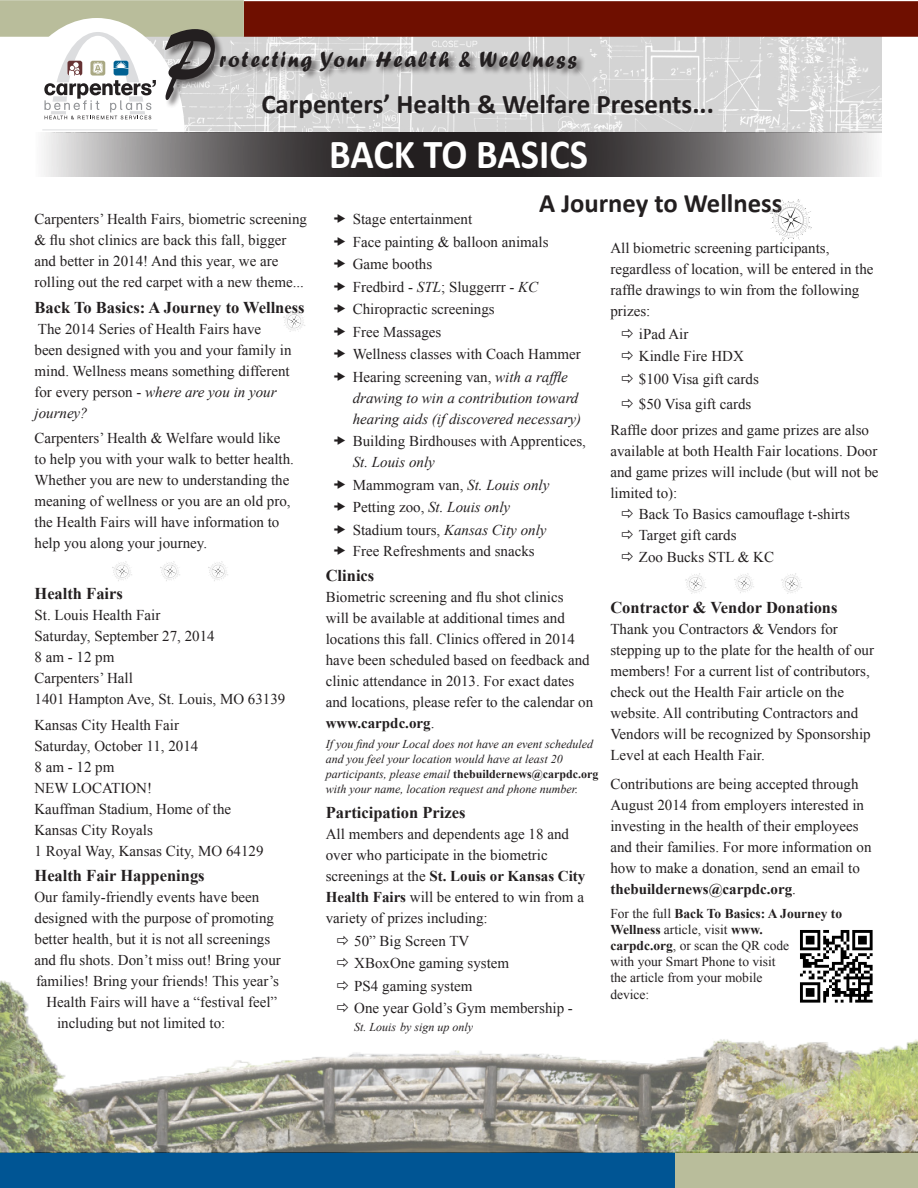
<style>
.page{position:relative;width:918px;height:1188px;background:#fff}
.page>*{position:absolute;margin:0;border:0;box-sizing:border-box;transform-origin:0 0}
.t1{font:98.7px "Brush Script";color:#231f20;scale:.8 1}
.t2{font:700 41.4px "Calibri";color:#fff;scale:.93 1}
.t3{font:700 27px "Calibri";color:#231f20}
.t4{font:700 26.7px "Calibri";color:#231f20}
.t5{font:22.95px "Forte";letter-spacing:.09em;color:#231f20;scale:.92 1}
.No_Spacing{font:700 16.5px "Times New Roman";color:#231f20}
.No_Spacing-2{font:15px/21px "Times New Roman";color:#231f20}
.t6{font:italic 15px/21px "Times New Roman";color:#231f20}
.No_Spacing-3{font:13.5px/16.2px "Times New Roman";color:#231f20}
.No_Spacing-4{font:italic 12px/15px "Times New Roman";color:#231f20}
.s1{font-style:italic}
.s2{font-style:normal}
.s3{font-weight:700}
.s4{font-weight:700;font-style:normal}
</style>
<div class="page">
<img style="left:184px;top:37px;width:698px;height:95px">
<div style="left:0;top:1152px;width:675px;height:36px;background:#005594;border:2px solid #005594"></div>
<div style="left:675px;top:1152px;width:243px;height:36px;background:#b9bd9b;border:2px solid #b9bd9b"></div>
<div style="left:244px;top:1px;width:674px;height:36px;background:#6f0f00;border:2px solid #6f0f00"></div>
<div style="left:0;top:0;width:244px;height:37px;background:#b9bd9b;border:2px solid #b9bd9b"></div>
<svg style="left:9px;top:18px;width:175px;height:113px"></svg>
<div style="left:165px;top:29px;width:421px;height:80px;background:#231f20;opacity:.6"></div>
<svg style="left:44px;top:132px;width:838px;height:45px"></svg>
<img style="left:770px;top:199px;width:42px;height:42px">
<img style="left:283px;top:310px;width:22px;height:22px">
<img style="left:160px;top:561px;width:20px;height:20px">
<img style="left:112px;top:561px;width:20px;height:20px">
<img style="left:208px;top:561px;width:20px;height:20px">
<img style="left:734px;top:573px;width:20px;height:20px">
<img style="left:685px;top:573px;width:21px;height:21px">
<img style="left:781px;top:573px;width:21px;height:21px">
<img style="left:0;top:980px;width:918px;height:172px">
<img style="left:796px;top:930px;width:82px;height:77px">
<svg style="left:338px;top:980px;width:10px;height:10px"></svg>
<svg style="left:338px;top:1003px;width:10px;height:9px"></svg>
<h1 class="t1" style="left:163px;top:1px;width:63px">P</h1>
<h3 class="t5" style="left:220px;top:46px;width:390px">rotecting Your Health &amp; Wellness</h3>
<p class="t3" style="left:261px;top:87px;width:454px">Carpenters’ Health &amp; Welfare Presents...</p>
<p class="No_Spacing-2" style="left:34px;top:208px;width:274px">Carpenters’ Health Fairs, biometric screening &amp; flu shot clinics are back this fall, bigger and better in 2014! And this year, we are rolling out the red carpet with a new theme...</p>
<p class="No_Spacing" style="left:34px;top:296px;width:272px">Back To Basics: A Journey to Wellness</p>
<p class="No_Spacing-2" style="left:34px;top:318px;width:259px">The 2014 Series of Health Fairs have<br>been designed with you and your family in mind. Wellness means something different for every person - <span class="s1">where are you in your journey?</span></p>
<p class="No_Spacing-2" style="left:34px;top:427px;width:261px">Carpenters’ Health &amp; Welfare would like to help you with your walk to better health.<br>Whether you are new to understanding the meaning of wellness or you are an old pro, the Health Fairs will have information to help you along your journey.</p>
<p class="No_Spacing" style="left:34px;top:582px;width:90px">Health Fairs</p>
<p class="No_Spacing-2" style="left:34px;top:604px;width:127px">St. Louis Health Fair</p>
<p class="No_Spacing-2" style="left:34px;top:625px;width:182px">Saturday, September 27, 2014</p>
<p class="No_Spacing-2" style="left:34px;top:646px;width:81px">8 am - 12 pm</p>
<p class="No_Spacing-2" style="left:34px;top:667px;width:100px">Carpenters’ Hall</p>
<p class="No_Spacing-2" style="left:34px;top:688px;width:252px">1401 Hampton Ave, St. Louis, MO 63139</p>
<p class="No_Spacing-2" style="left:34px;top:714px;width:146px">Kansas City Health Fair</p>
<p class="No_Spacing-2" style="left:34px;top:735px;width:165px">Saturday, October 11, 2014</p>
<p class="No_Spacing-2" style="left:34px;top:756px;width:81px">8 am - 12 pm</p>
<p class="No_Spacing-2" style="left:34px;top:777px;width:119px">NEW LOCATION!</p>
<p class="No_Spacing-2" style="left:34px;top:798px;width:198px">Kauffman Stadium, Home of the</p>
<p class="No_Spacing-2" style="left:34px;top:819px;width:120px">Kansas City Royals</p>
<p class="No_Spacing-2" style="left:34px;top:840px;width:231px">1 Royal Way, Kansas City, MO 64129</p>
<p class="No_Spacing" style="left:34px;top:864px;width:172px">Health Fair Happenings</p>
<p class="No_Spacing-2" style="left:34px;top:886px;width:226px">Our family-friendly events have been</p>
<p class="No_Spacing-2" style="left:34px;top:907px;width:241px">designed with the purpose of promoting</p>
<p class="No_Spacing-2" style="left:34px;top:928px;width:237px">better health, but it is not all screenings</p>
<p class="No_Spacing-2" style="left:34px;top:949px;width:248px">and flu shots. Don’t miss out! Bring your</p>
<p class="No_Spacing-2" style="left:36px;top:970px;width:245px">families! Bring your friends! This year’s</p>
<p class="No_Spacing-2" style="left:46px;top:991px;width:232px">Health Fairs will have a “festival feel”</p>
<p class="No_Spacing-2" style="left:57px;top:1012px;width:170px">including but not limited to:</p>
<h2 class="t2" style="left:329px;top:128px;width:280px">BACK TO BASICS</h2>
<p class="t4" style="left:539px;top:186px;width:245px">A Journey to Wellness</p>
<p class="No_Spacing-2" style="left:353px;top:208px;width:121px">Stage entertainment</p>
<p class="No_Spacing-2" style="left:353px;top:231px;width:197px">Face painting &amp; balloon animals</p>
<p class="No_Spacing-2" style="left:353px;top:253px;width:81px">Game booths</p>
<p class="No_Spacing-2" style="left:353px;top:276px;width:187px">Fredbird - <span class="s1">STL</span>; Sluggerrr - <span class="s1">KC</span></p>
<p class="No_Spacing-2" style="left:353px;top:298px;width:144px">Chiropractic screenings</p>
<p class="No_Spacing-2" style="left:353px;top:321px;width:90px">Free Massages</p>
<p class="No_Spacing-2" style="left:353px;top:343px;width:229px">Wellness classes with Coach Hammer</p>
<p class="t6" style="left:353px;top:366px;width:230px"><span class="s2">Hearing screening van,</span> with a raffle drawing to win a contribution toward hearing aids (if discovered necessary)</p>
<p class="No_Spacing-2" style="left:353px;top:430px;width:235px">Building Birdhouses with Apprentices,<br><span class="s1">St. Louis only</span></p>
<p class="No_Spacing-2" style="left:353px;top:474px;width:198px">Mammogram van, <span class="s1">St. Louis only</span></p>
<p class="t6" style="left:353px;top:496px;width:159px"><span class="s2">Petting zoo,</span> St. Louis only</p>
<p class="t6" style="left:353px;top:519px;width:195px"><span class="s2">Stadium tours,</span> Kansas City only</p>
<p class="No_Spacing-2" style="left:353px;top:540px;width:184px">Free Refreshments and snacks</p>
<p class="No_Spacing" style="left:326px;top:564px;width:50px">Clinics</p>
<p class="No_Spacing-2" style="left:326px;top:586px;width:269px">Biometric screening and flu shot clinics<br>will be available at additional times and locations this fall. Clinics offered in 2014 have been scheduled based on feedback and clinic attendance in 2013. For exact dates and locations, please refer to the calendar on <span class="s3">www.carpdc.org</span>.</p>
<p class="No_Spacing-4" style="left:326px;top:736px;width:274px">If you find your Local does not have an event scheduled and you feel your location would have at least 20 participants, please email <span class="s4">thebuildernews@carpdc.org </span>with your name, location request and phone number.</p>
<p class="No_Spacing" style="left:326px;top:801px;width:141px">Participation Prizes</p>
<p class="No_Spacing-2" style="left:326px;top:823px;width:261px">All members and dependents age 18 and over who participate in the biometric screenings at the <span class="s3">St. Louis or Kansas City Health Fairs</span> will be entered to win from a variety of prizes including:</p>
<p class="No_Spacing-2" style="left:354px;top:930px;width:117px">50” Big Screen TV</p>
<p class="No_Spacing-2" style="left:354px;top:952px;width:156px">XBoxOne gaming system</p>
<p class="No_Spacing-2" style="left:354px;top:975px;width:120px">PS4 gaming system</p>
<p class="No_Spacing-2" style="left:354px;top:997px;width:220px">One year Gold’s Gym membership -</p>
<p class="No_Spacing-4" style="left:354px;top:1019px;width:120px">St. Louis by sign up only</p>
<p class="No_Spacing-2" style="left:610px;top:238px;width:265px">All biometric screening participants, regardless of location, will be entered in the raffle drawings to win from the following prizes:</p>
<p class="No_Spacing-2" style="left:639px;top:323px;width:51px">iPad Air</p>
<p class="No_Spacing-2" style="left:639px;top:346px;width:106px">Kindle Fire HDX</p>
<p class="No_Spacing-2" style="left:639px;top:368px;width:122px">$100 Visa gift cards</p>
<p class="No_Spacing-2" style="left:639px;top:394px;width:114px">$50 Visa gift cards</p>
<p class="No_Spacing-2" style="left:610px;top:419px;width:270px">Raffle door prizes and game prizes are also available at both Health Fair locations. Door and game prizes will include (but will not be limited to):</p>
<p class="No_Spacing-2" style="left:639px;top:503px;width:213px">Back To Basics camouflage t-shirts</p>
<p class="No_Spacing-2" style="left:639px;top:524px;width:99px">Target gift cards</p>
<p class="No_Spacing-2" style="left:639px;top:547px;width:137px">Zoo Bucks STL &amp; KC</p>
<p class="No_Spacing" style="left:610px;top:597px;width:229px">Contractor &amp; Vendor Donations</p>
<p class="No_Spacing-2" style="left:610px;top:619px;width:265px">Thank you Contractors &amp; Vendors for stepping up to the plate for the health of our members! For a current list of contributors, check out the Health Fair article on the website. All contributing Contractors and Vendors will be recognized by Sponsorship Level at each Health Fair.</p>
<p class="No_Spacing-2" style="left:610px;top:773px;width:263px">Contributions are being accepted through August 2014 from employers interested in investing in the health of their employees and their families. For more information on how to make a donation, send an email to <span class="s3">thebuildernews@carpdc.org</span>.</p>
<p class="No_Spacing-3" style="left:610px;top:905px;width:233px">For the full <span class="s3">Back To Basics: A Journey to<br>Wellness</span> article, visit <span class="s3">www.<br>carpdc.org</span>, or scan the QR code<br>with your Smart Phone to visit<br>the article from your mobile<br>device:</p>
</div>
